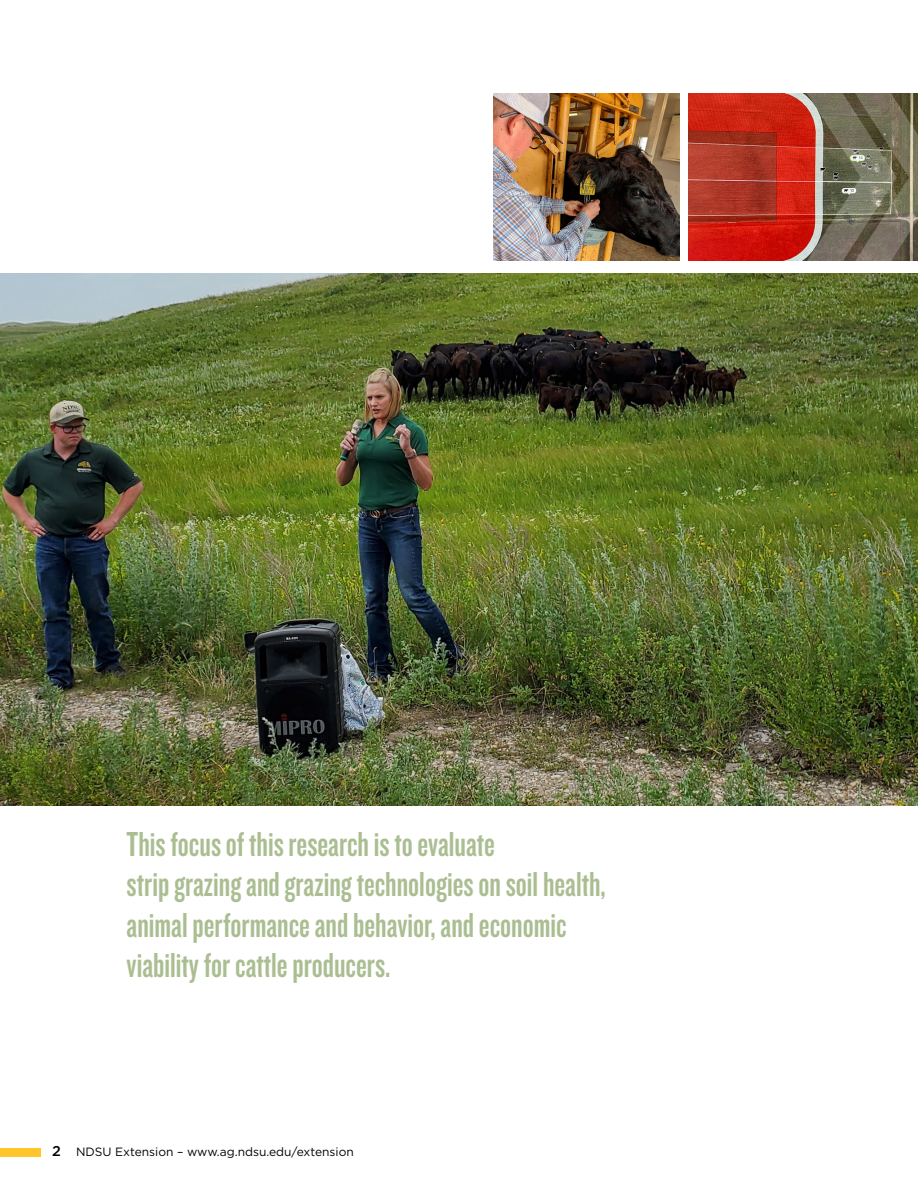
<style>
.page{position:relative;width:918px;height:1188px;background:#fff}
.page>*{position:absolute;margin:0;border:0;box-sizing:border-box;transform-origin:0 0}
.t1{font:36px/40.5px "Knockout 48 Featherweight";color:#abbe92}
.t2{font:500 14.25px "Gotham";color:#000}
.t3{font:12px "Gotham";color:#000}
</style>
<div class="page">
<img style="left:0;top:273px;width:918px;height:533px">
<img style="left:688px;top:94px;width:119px;height:167px">
<div style="left:0;top:1149px;width:41px;height:8px;background:#ffc52b"></div>
<svg style="left:807px;top:93px;width:111px;height:168px;background:#7f725f"></svg>
<img style="left:493px;top:94px;width:186px;height:167px">
<p class="t1" style="left:127px;top:823px;width:481px">This focus of this research is to evaluate<br>strip grazing and grazing technologies on soil health, animal performance and behavior, and economic viability for cattle producers.</p>
<p class="t2" style="left:52px;top:1142px;width:10px">2</p>
<p class="t3" style="left:76px;top:1145px;width:279px">NDSU Extension – www.ag.ndsu.edu/extension</p>
</div>
